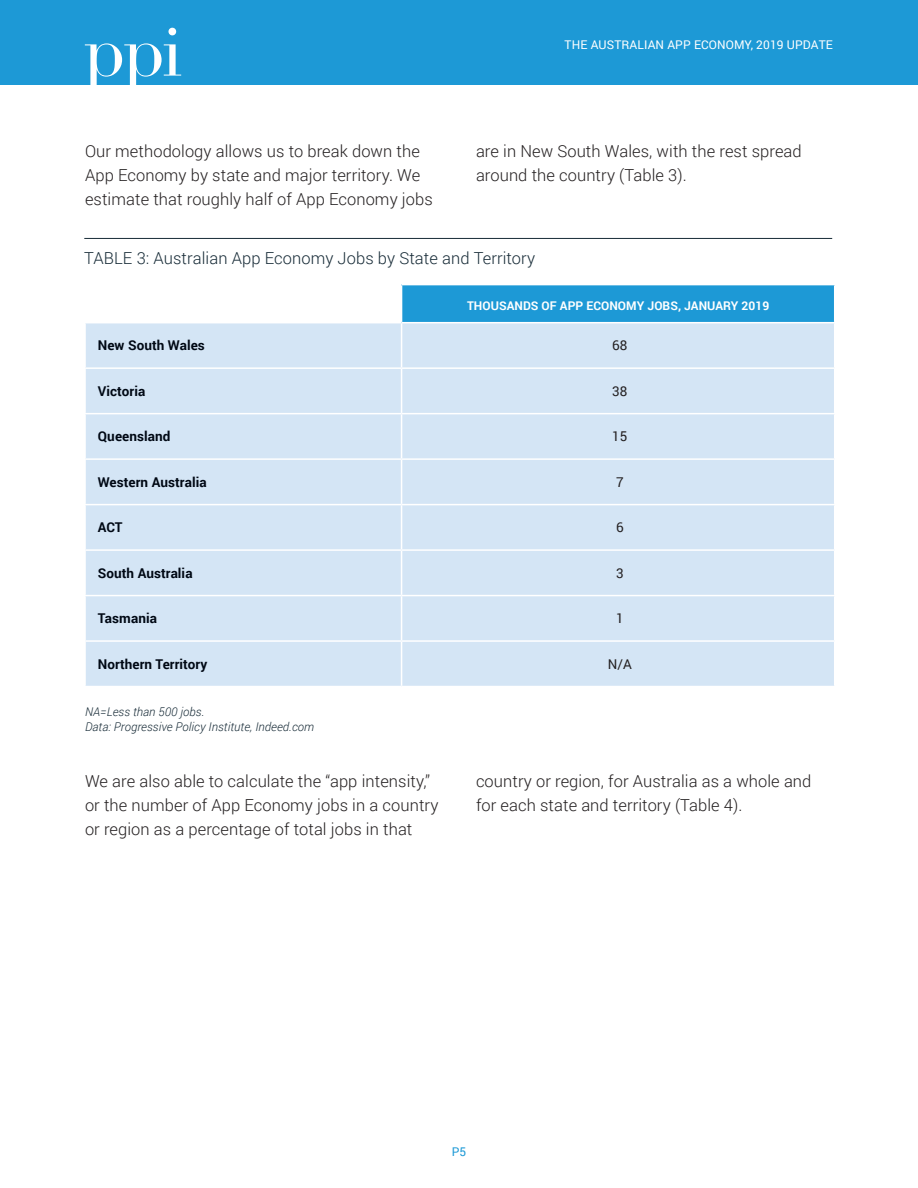
<style>
.page{position:relative;width:918px;height:1188px;background:#fff}
.page>*{position:absolute;margin:0;border:0;box-sizing:border-box;transform-origin:0 0}
.Body_Copy{font:300 16.5px/24px "Roboto";letter-spacing:.005em;color:#231f20}
.Figure_Title{font:300 16.5px "Roboto";letter-spacing:.005em;color:#172b37}
.Body_Copy-2{font:700 13.5px "Roboto";letter-spacing:.005em;color:#000814}
.Body_Copy-3{font:13.5px "Roboto";color:#231f20}
.Source{font:italic 300 12px/15px "Roboto";letter-spacing:.005em;color:#172b37}
.Table_Header{font:700 12px "Roboto";letter-spacing:.005em;color:#fff}
.t1{font:12px "Roboto";letter-spacing:.01em;color:#fff}
.t2{font:12px "Roboto";color:#1d99d6}
</style>
<div class="page">
<div style="left:0;top:0;width:918px;height:85px;background:#1d99d6"></div>
<svg style="left:168px;top:28px;width:8px;height:7px"></svg>
<svg style="left:85px;top:43px;width:96px;height:42px"></svg>
<div style="left:402px;top:285px;width:433px;height:38px;background:#1d99d6"></div>
<div style="left:86px;top:323px;width:748px;height:363px;background:#d4e5f5"></div>
<hr style="left:834px;top:285px;width:1px;height:37px;background:#fff">
<hr style="left:402px;top:322px;width:433px;height:1px;background:#fff">
<hr style="left:401px;top:323px;width:1px;height:44px;background:#fff">
<hr style="left:84px;top:367px;width:318px;height:2px;background:#fff">
<hr style="left:402px;top:367px;width:433px;height:2px;background:#fff">
<hr style="left:401px;top:369px;width:1px;height:44px;background:#fff">
<hr style="left:84px;top:413px;width:318px;height:1px;background:#fff">
<hr style="left:402px;top:413px;width:433px;height:1px;background:#fff">
<hr style="left:401px;top:414px;width:1px;height:44px;background:#fff">
<hr style="left:84px;top:458px;width:318px;height:2px;background:#fff">
<hr style="left:402px;top:458px;width:433px;height:2px;background:#fff">
<hr style="left:401px;top:460px;width:1px;height:44px;background:#fff">
<hr style="left:84px;top:504px;width:318px;height:1px;background:#fff">
<hr style="left:402px;top:504px;width:433px;height:1px;background:#fff">
<hr style="left:401px;top:505px;width:1px;height:44px;background:#fff">
<hr style="left:84px;top:549px;width:318px;height:2px;background:#fff">
<hr style="left:402px;top:549px;width:433px;height:2px;background:#fff">
<hr style="left:401px;top:551px;width:1px;height:44px;background:#fff">
<hr style="left:84px;top:595px;width:318px;height:1px;background:#fff">
<hr style="left:402px;top:595px;width:433px;height:1px;background:#fff">
<hr style="left:401px;top:596px;width:1px;height:44px;background:#fff">
<hr style="left:84px;top:640px;width:318px;height:2px;background:#fff">
<hr style="left:402px;top:640px;width:433px;height:2px;background:#fff">
<hr style="left:401px;top:642px;width:1px;height:44px;background:#fff">
<hr style="left:84px;top:238px;width:748px;height:1px;background:#172b37">
<p class="t1" style="left:565px;top:36px;width:270px">THE AUSTRALIAN APP ECONOMY, 2019 UPDATE</p>
<p class="Body_Copy" style="left:85px;top:139px;width:349px">Our methodology allows us to break down the<br>App Economy by state and major territory. We estimate that roughly half of App Economy jobs</p>
<p class="Body_Copy" style="left:476px;top:139px;width:327px">are in New South Wales, with the rest spread around the country (Table 3).</p>
<p class="Figure_Title" style="left:84px;top:247px;width:452px">TABLE 3: Australian App Economy Jobs by State and Territory</p>
<p class="Table_Header" style="left:467px;top:297px;width:304px">THOUSANDS OF APP ECONOMY JOBS, JANUARY 2019</p>
<p class="Body_Copy-2" style="left:98px;top:336px;width:109px">New South Wales</p>
<p class="Body_Copy-3" style="left:612px;top:336px;width:17px">68</p>
<p class="Body_Copy-2" style="left:98px;top:382px;width:49px">Victoria</p>
<p class="Body_Copy-3" style="left:612px;top:382px;width:17px">38</p>
<p class="Body_Copy-2" style="left:98px;top:427px;width:74px">Queensland</p>
<p class="Body_Copy-3" style="left:612px;top:427px;width:17px">15</p>
<p class="Body_Copy-2" style="left:98px;top:472px;width:110px">Western Australia</p>
<p class="Body_Copy-3" style="left:616px;top:473px;width:9px">7</p>
<p class="Body_Copy-2" style="left:98px;top:518px;width:26px">ACT</p>
<p class="Body_Copy-3" style="left:616px;top:518px;width:9px">6</p>
<p class="Body_Copy-2" style="left:98px;top:563px;width:96px">South Australia</p>
<p class="Body_Copy-3" style="left:616px;top:563px;width:9px">3</p>
<p class="Body_Copy-2" style="left:98px;top:609px;width:61px">Tasmania</p>
<p class="Body_Copy-3" style="left:616px;top:609px;width:9px">1</p>
<p class="Body_Copy-2" style="left:98px;top:654px;width:111px">Northern Territory</p>
<p class="Body_Copy-3" style="left:608px;top:654px;width:26px">N/A</p>
<p class="Source" style="left:85px;top:703px;width:231px">NA=Less than 500 jobs.<br>Data: Progressive Policy Institute, Indeed.com</p>
<p class="Body_Copy" style="left:85px;top:769px;width:355px">We are also able to calculate the “app intensity,” or the number of App Economy jobs in a country or region as a percentage of total jobs in that</p>
<p class="Body_Copy" style="left:476px;top:769px;width:337px">country or region, for Australia as a whole and for each state and territory (Table 4).</p>
<p class="t2" style="left:452px;top:1143px;width:16px">P5</p>
</div>
